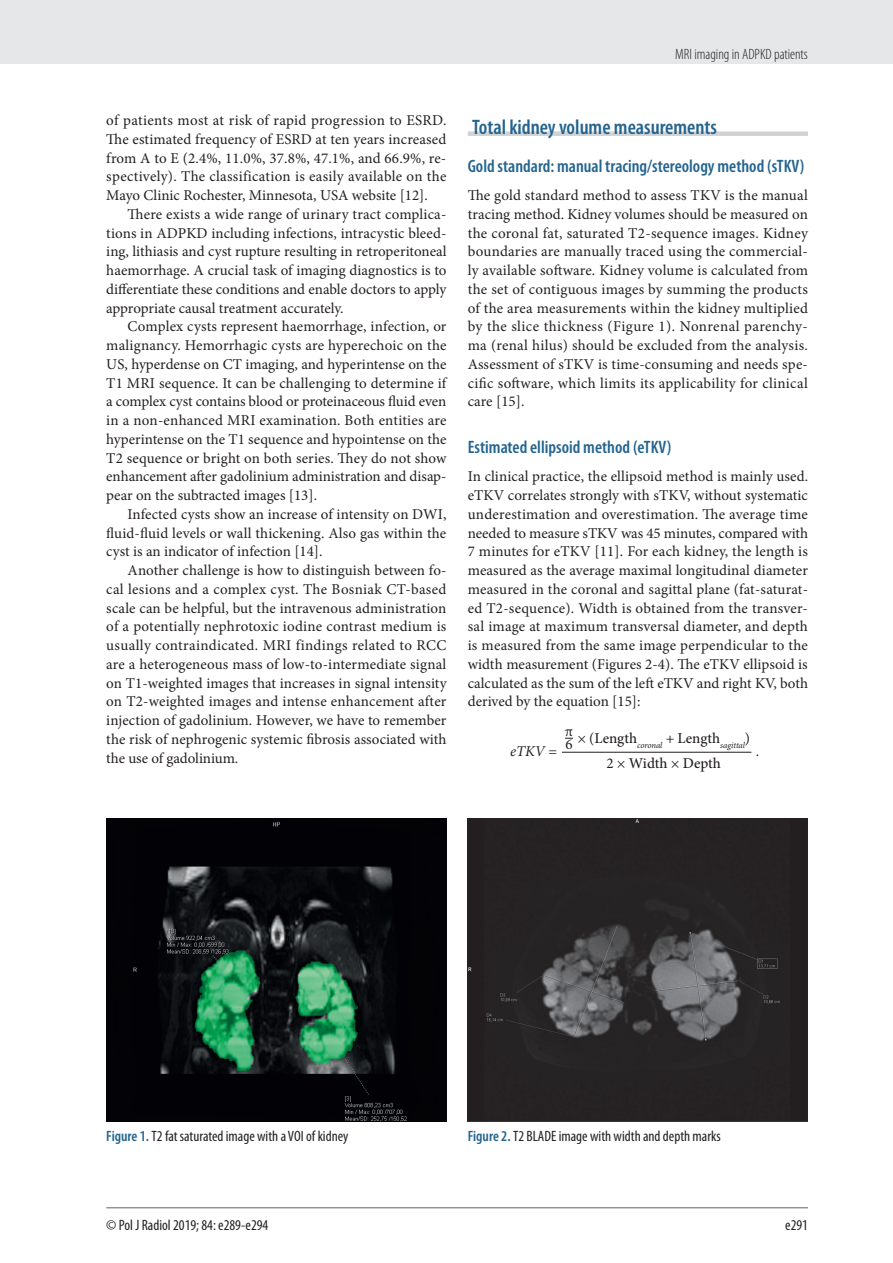
<style>
.page{position:relative;width:893px;height:1263px;background:#fff}
.page>*{position:absolute;margin:0;border:0;box-sizing:border-box;transform-origin:0 0}
.t1{font:600 condensed 21px "Myriad Pro";color:#24648f}
.t2{font:600 condensed 18px "Myriad Pro";color:#24648f}
.t3{font:15px/18.8px "Minion Pro";color:#231f20;text-align:justify}
.t4{font:condensed 15px "Myriad Pro";color:#231f20}
.t5{font:300 condensed 15px "Myriad Pro";color:#231f20}
.t6{font:500 15px "Minion Pro";color:#231f20}
.t7{font:italic 15px "Minion Pro";color:#231f20}
.t8{font:italic 8.7px "Minion Pro";letter-spacing:-.01em;color:#231f20}
.s1{font-style:normal;font-size:15px}
.s2{font-style:normal}
.s3{font-weight:400}
.s4{font-weight:600;color:#24648f}
</style>
<div class="page">
<div style="left:0;top:0;width:893px;height:64px;background:#e6e7e9"></div>
<hr style="left:106px;top:1207px;width:702px;height:1px;background:#939598">
<div style="left:468px;top:131px;width:340px;height:5px;background:#d1d2d4"></div>
<hr style="left:562px;top:752px;width:189px;height:1px;background:#231f20">
<img style="left:106px;top:819px;width:340px;height:302px">
<img style="left:468px;top:819px;width:340px;height:302px">
<p class="t5" style="left:675px;top:45px;width:134px">MRI imaging in ADPKD patients</p>
<p class="t3" style="left:106px;top:111px;width:342px">of patients most at risk of rapid progression to ESRD.<br>The estimated frequency of ESRD at ten years increased from A to E (2.4%, 11.0%, 37.8%, 47.1%, and 66.9%, re&shy;spectively). The classification is easily available on the Mayo Clinic Rochester, Minnesota, USA website [12].</p>
<p class="t3" style="left:106px;top:205px;width:342px;text-indent:21px">There exists a wide range of urinary tract complica&shy;tions in ADPKD including infections, intracystic bleed&shy;ing, lithiasis and cyst rupture resulting in retroperitoneal haemorrhage. A crucial task of imaging diagnostics is to differentiate these conditions and enable doctors to apply appropriate causal treatment accurately.</p>
<p class="t3" style="left:106px;top:317px;width:342px;text-indent:21px">Complex cysts represent haemorrhage, infection, or malignancy. Hemorrhagic cysts are hyperechoic on the US, hyperdense on CT imaging, and hyperintense on the T1 MRI sequence. It can be challenging to determine if a complex cyst contains blood or proteinaceous fluid even in a non-enhanced MRI examination. Both entities are hyperintense on the T1 sequence and hypointense on the T2 sequence or bright on both series. They do not show enhancement after gadolinium administration and disap&shy;pear on the subtracted images [13].</p>
<p class="t3" style="left:106px;top:505px;width:342px;text-indent:21px">Infected cysts show an increase of intensity on DWI, fluid-fluid levels or wall thickening. Also gas within the cyst is an indicator of infection [14].</p>
<p class="t3" style="left:106px;top:561px;width:342px;text-indent:21px">Another challenge is how to distinguish between fo&shy;cal lesions and a complex cyst. The Bosniak CT-based scale can be helpful, but the intravenous administration of a potentially nephrotoxic iodine contrast medium is usually contraindicated. MRI findings related to RCC are a heterogeneous mass of low-to-intermediate signal on T1-weighted images that increases in signal intensity on T2-weighted images and intense enhancement after injection of gadolinium. However, we have to remember the risk of nephrogenic systemic fibrosis associated with the use of gadolinium.</p>
<h1 class="t1" style="left:472px;top:114px;width:247px">Total kidney volume measurements</h1>
<p class="t2" style="left:468px;top:154px;width:338px">Gold standard: manual tracing/stereology method (sTKV)</p>
<p class="t3" style="left:468px;top:186px;width:342px">The gold standard method to assess TKV is the manual tracing method. Kidney volumes should be measured on the coronal fat, saturated T2-sequence images. Kidney boundaries are manually traced using the commercial&shy;ly available software. Kidney volume is calculated from the set of contiguous images by summing the products of the area measurements within the kidney multiplied by the slice thickness (Figure 1). Nonrenal parenchy&shy;ma (renal hilus) should be excluded from the analysis.<br>Assessment of sTKV is time-consuming and needs spe&shy;cific software, which limits its applicability for clinical care [15].</p>
<p class="t2" style="left:468px;top:436px;width:205px">Estimated ellipsoid method (eTKV)</p>
<p class="t3" style="left:468px;top:467px;width:342px">In clinical practice, the ellipsoid method is mainly used. eTKV correlates strongly with sTKV, without systematic underestimation and overestimation. The average time needed to measure sTKV was 45 minutes, compared with 7 minutes for eTKV [11]. For each kidney, the length is measured as the average maximal longitudinal diameter measured in the coronal and sagittal plane (fat-saturat&shy;ed T2-sequence). Width is obtained from the transver&shy;sal image at maximum transversal diameter, and depth is measured from the same image perpendicular to the width measurement (Figures 2-4). The eTKV ellipsoid is calculated as the sum of the left eTKV and right KV, both derived by the equation [15]:</p>
<p class="t3" style="left:565px;top:721px;width:9px">π</p>
<p class="t8" style="left:565px;top:739px;width:186px"><span class="s1">6 </span><sup>×</sup> <sup>(</sup><sup>Length</sup>coronal <sup>+</sup> <sup>Length</sup>sagittal<sup>)</sup></p>
<p class="t7" style="left:510px;top:741px;width:49px">eTKV <span class="s2">=</span></p>
<p class="t7" style="left:756px;top:741px;width:5px">.</p>
<p class="t6" style="left:606px;top:753px;width:116px"><span class="s3">2 ×</span> Width <span class="s3">×</span> Depth</p>
<p class="t4" style="left:106px;top:1127px;width:244px"><span class="s4">Figure 1.</span> T2 fat saturated image with a VOI of kidney</p>
<p class="t4" style="left:468px;top:1127px;width:254px"><span class="s4">Figure 2.</span> T2 BLADE image with width and depth marks</p>
<p class="t4" style="left:106px;top:1216px;width:164px">© Pol J Radiol 2019; 84: e289-e294</p>
<p class="t4" style="left:785px;top:1216px;width:24px">e291</p>
</div>
